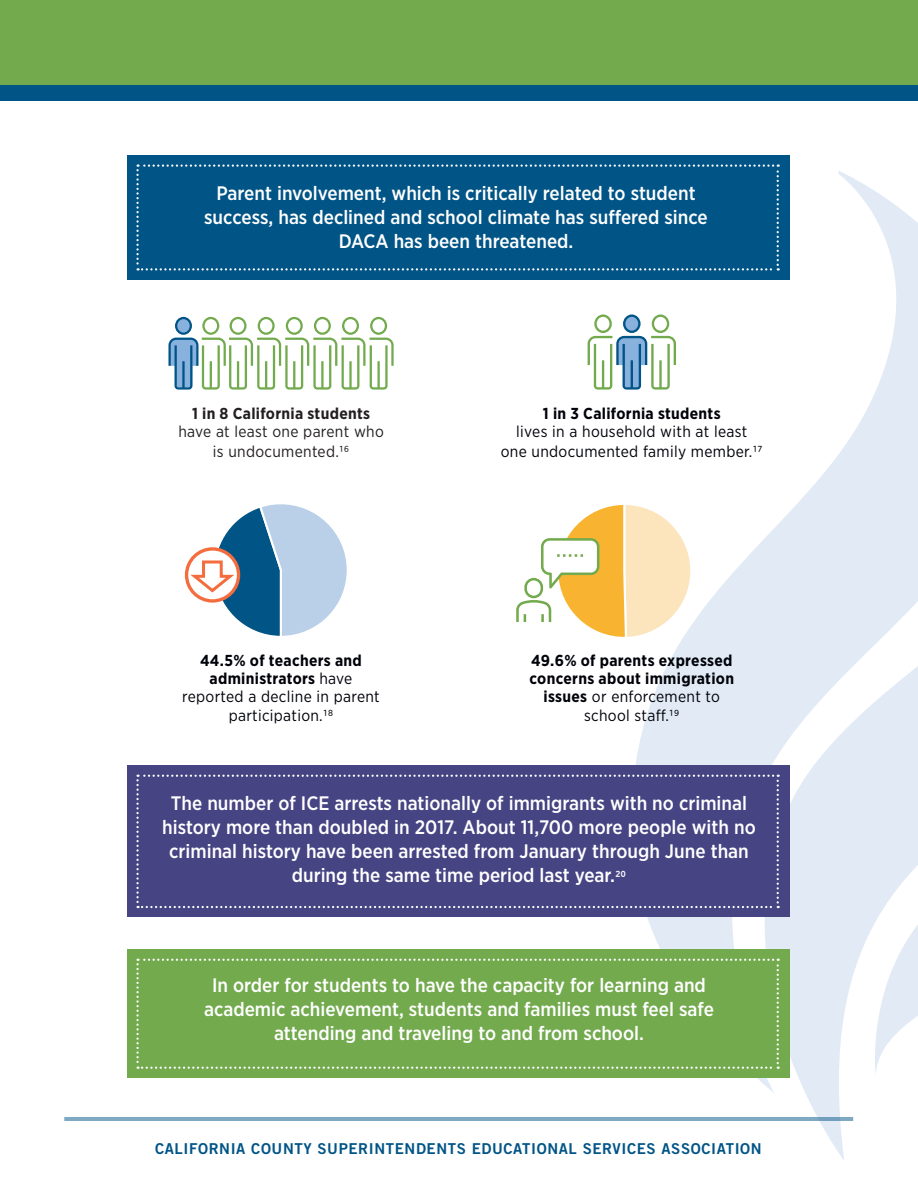
<style>
.page{position:relative;width:918px;height:1188px;background:#fff}
.page>*{position:absolute;margin:0;border:0;box-sizing:border-box;transform-origin:0 0}
.t1{font:500 19.5px/24px "Gotham Narrow";color:#fff;text-align:center}
.t2{font:700 15.9px/18px "Gotham Narrow";letter-spacing:.02em;color:#010209;text-align:center}
.t3{font:15.9px/19.5px "Gotham Narrow";letter-spacing:.02em;color:#010209;text-align:center}
.t4{font:15.9px/19.5px "Gotham Narrow";letter-spacing:.02em;color:#231f20;text-align:center}
.t5{font:700 15.9px "Gotham Narrow";letter-spacing:.02em;color:#231f20}
.t6{font:15px "Trade Gothic LT Std Bd 2";letter-spacing:.04em;color:#015486}
.s1{font-weight:400}
.s2{font-size:15.9px}
</style>
<div class="page">
<svg style="left:615px;top:171px;width:303px;height:907px"></svg>
<svg style="left:715px;top:410px;width:203px;height:750px;fill:#e2ebf5"></svg>
<div style="left:0;top:0;width:918px;height:93px;background:#73aa4e"></div>
<hr style="left:64px;top:1118px;width:789px;height:1px;background:#015486">
<hr style="left:64px;top:1120px;width:789px;height:1px;background:#015486">
<div style="left:0;top:85px;width:918px;height:15px;background:#015486"></div>
<div style="left:127px;top:155px;width:662px;height:125px;background:#015486"></div>
<svg style="left:136px;top:164px;width:643px;height:107px"></svg>
<div style="left:127px;top:765px;width:662px;height:152px;background:#464483"></div>
<svg style="left:136px;top:775px;width:643px;height:133px"></svg>
<svg style="left:168px;top:317px;width:226px;height:73px"></svg>
<svg style="left:588px;top:314px;width:88px;height:76px"></svg>
<svg style="left:184px;top:504px;width:163px;height:132px"></svg>
<svg style="left:516px;top:502px;width:177px;height:138px"></svg>
<div style="left:127px;top:949px;width:662px;height:128px;background:#73aa4e"></div>
<svg style="left:136px;top:959px;width:643px;height:110px"></svg>
<p class="t1" style="left:204px;top:181px;width:505px">Parent involvement, which is critically related to student success, has declined and school climate has suffered since<br>DACA has been threatened.</p>
<p class="t5" style="left:192px;top:403px;width:180px">1 in 8 California students</p>
<p class="t4" style="left:178px;top:422px;width:207px">have at least one parent who is undocumented.16</p>
<p class="t2" style="left:182px;top:651px;width:199px">44.5% of teachers and administrators <span class="s1">have reported a decline in parent</span></p>
<p class="t3" style="left:229px;top:706px;width:106px">participation.18</p>
<p class="t2" style="left:543px;top:404px;width:179px">1 in 3 California students</p>
<p class="t3" style="left:501px;top:422px;width:264px">lives in a household with at least<br>one undocumented family member.17</p>
<p class="t2" style="left:529px;top:651px;width:206px">49.6% of parents expressed concerns about immigration issues <span class="s1">or enforcement to</span></p>
<p class="t3" style="left:584px;top:706px;width:97px">school staff.19</p>
<p class="t1" style="left:162px;top:791px;width:595px">The number of ICE arrests nationally of immigrants with no criminal history more than doubled in 2017. About 11,700 more people with no criminal history have been arrested from January through June than during the same time period last year.<span class="s2">20</span></p>
<p class="t1" style="left:204px;top:973px;width:511px">In order for students to have the capacity for learning and academic achievement, students and families must feel safe attending and traveling to and from school.</p>
<p class="t6" style="left:155px;top:1139px;width:608px">CALIFORNIA COUNTY SUPERINTENDENTS EDUCATIONAL SERVICES ASSOCIATION</p>
</div>
